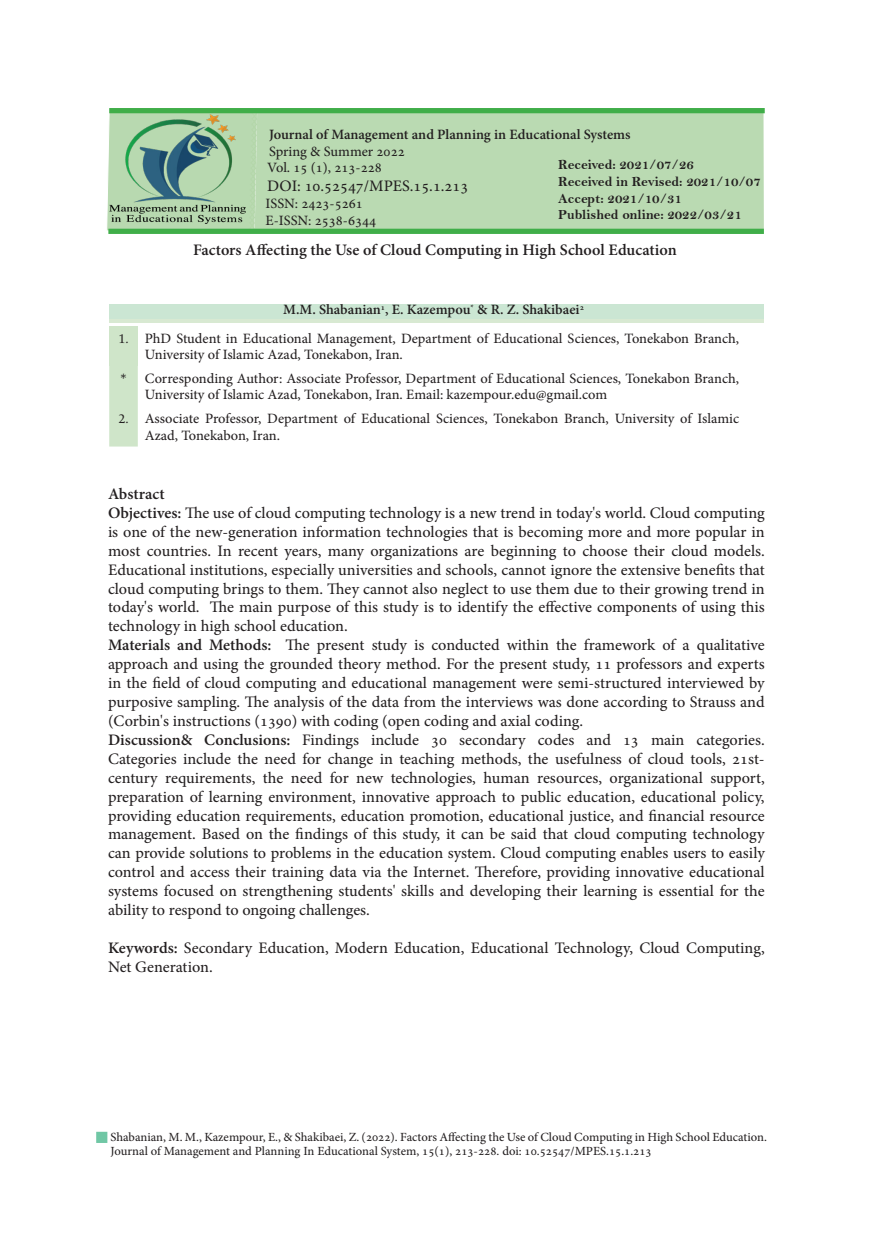
<style>
.page{position:relative;width:874px;height:1241px;background:#fff}
.page>*{position:absolute;margin:0;border:0;box-sizing:border-box;transform-origin:0 0}
.t1{font:15.75px/18.9px "Adobe Hebrew";color:#231f20}
.t2{font:700 15.75px "Adobe Hebrew";color:#231f20}
.t3{font:14px/16.8px "Adobe Hebrew";letter-spacing:-.005em;color:#231f20}
.t4{font:14px/16.8px "Bell MT Bold";color:#231f20}
.t5{font:700 14px "Adobe Hebrew";letter-spacing:-.005em;color:#231f20}
.t6{font:14px "Urdu Typesetting";color:#231f20}
.t7{font:12.25px/14.7px "Adobe Hebrew";color:#231f20}
.t8{font:700 8.22px "Adobe Hebrew";color:#231f20}
.s1{font-weight:700}
.s2{color:#fff}
</style>
<div class="page">
<div style="left:260px;top:113px;width:503px;height:116px;background:#badab2"></div>
<svg style="left:107px;top:113px;width:153px;height:118px;background:#99bd9e"></svg>
<div style="left:108px;top:229px;width:655px;height:5px;background:#40ae49"></div>
<div style="left:109px;top:108px;width:655px;height:5px;background:#40ae49"></div>
<div style="left:110px;top:304px;width:653px;height:19px;background:linear-gradient(to right,#d2e8d3,#d2e7d2)"></div>
<div style="left:110px;top:304px;width:653px;height:14px;background:#cbe6d3"></div>
<div style="left:109px;top:325px;width:29px;height:40px;background:#cfe5c9"></div>
<div style="left:109px;top:365px;width:29px;height:81px;background:#cfe5c9"></div>
<div style="left:96px;top:1131px;width:11px;height:11px;background:#70c7a5;border:2px solid #70c7a5"></div>
<p class="t5" style="left:269px;top:126px;width:363px">Journal of Management and Planning in Educational Systems</p>
<p class="t3" style="left:267px;top:143px;width:139px">Spring &amp; Summer 2022<br>Vol. 15 , (1) 213-228</p>
<p class="t1" style="left:267px;top:177px;width:202px">DOI: 10.52547/MPES.15.1.213</p>
<p class="t3" style="left:265px;top:195px;width:112px">ISSN: 2423-5261<br>-E ISSN: 2538-6344</p>
<p class="t2" style="left:193px;top:240px;width:485px">Factors Affecting the Use of Cloud Computing in High School Education</p>
<p class="t4" style="left:558px;top:156px;width:204px">Received: 2021/07/26<br>Received in Revised: 2021/10/07<br>Accept: 2021/10/31<br>Published online: 2022/03/21</p>
<p class="t6" style="left:118px;top:329px;width:12px">1.</p>
<p class="t6" style="left:120px;top:369px;width:8px">*</p>
<p class="t6" style="left:118px;top:409px;width:12px">2.</p>
<p class="t5" style="left:283px;top:301px;width:189px">M M. . Shabanian .E, Kazempou</p>
<p class="t8" style="left:470px;top:302px;width:5px">*</p>
<p class="t5" style="left:477px;top:301px;width:104px">&amp; R Z. . Shakibaei</p>
<p class="t3" style="left:145px;top:330px;width:595px">PhD Student in Educational Management, Department of Educational Sciences, Tonekabon Branch,</p>
<p class="t8" style="left:381px;top:302px;width:6px">1</p>
<p class="t8" style="left:579px;top:302px;width:6px">2</p>
<p class="t3" style="left:145px;top:342px;width:595px;line-height:24.2px">University of Islamic Azad, Tonekabon, Iran.<br>Corresponding Author: Associate Professor, Department of Educational Sciences, Tonekabon Branch,</p>
<p class="t3" style="left:145px;top:382px;width:595px;line-height:24.2px">University of Islamic Azad, Tonekabon, Iran. Email: kazempour.edu@gmail.com<br>Associate Professor, Department of Educational Sciences, Tonekabon Branch, University of Islamic</p>
<p class="t3" style="left:145px;top:426px;width:137px">Azad, Tonekabon, Iran.</p>
<p class="t2" style="left:108px;top:484px;width:58px">Abstract</p>
<p class="t1" style="left:108px;top:503px;width:658px;text-align:right"><span class="s1">Objectives:</span> The use of cloud computing technology is a new trend in today s' world. Cloud computing is one of the new-generation information technologies that is becoming more and more popular in most countries. In recent years, many organizations are beginning to choose their cloud models.<br>Educational institutions, especially universities and schools, cannot ignore the extensive benefits that cloud computing brings to them. They cannot also neglect to use them due to their growing trend in The main purpose of this study is to identify the effective components of using this</p>
<p class="t1" style="left:108px;top:598px;width:250px">today s' world.<br>technology in high school education <span class="s2">n</span>.</p>
<p class="t1" style="left:285px;top:635px;width:26px">The</p>
<p class="t1" style="left:371px;top:635px;width:37px">study</p>
<p class="t1" style="left:431px;top:635px;width:70px">conducted</p>
<p class="t1" style="left:506px;top:635px;width:44px">within</p>
<p class="t1" style="left:556px;top:635px;width:22px">the</p>
<p class="t1" style="left:583px;top:635px;width:73px">framework</p>
<p class="t1" style="left:662px;top:635px;width:14px">of</p>
<p class="t1" style="left:696px;top:635px;width:69px">qualitative</p>
<p class="t1" style="left:108px;top:635px;width:658px"><span class="s1">Materials and Methods:<br></span>approach and using the grounded theory method. For the present study, 11 professors and experts in the field of cloud computing and educational management were semi-structured interviewed by purposive sampling. The analysis of the data from the interviews was done according to Strauss and )Corbin s' instructions (1390) with coding (open coding and axial coding <span class="s2">g</span>.</p>
<p class="t1" style="left:696px;top:730px;width:70px">categories.</p>
<p class="t1" style="left:414px;top:635px;width:12px">is</p>
<p class="t1" style="left:317px;top:635px;width:49px">present</p>
<p class="t1" style="left:682px;top:635px;width:9px">a</p>
<p class="t1" style="left:302px;top:730px;width:58px">Findings</p>
<p class="t1" style="left:371px;top:730px;width:49px">include</p>
<p class="t1" style="left:459px;top:730px;width:68px">secondary</p>
<p class="t1" style="left:537px;top:730px;width:38px">codes</p>
<p class="t1" style="left:586px;top:730px;width:26px">and</p>
<p class="t2" style="left:204px;top:730px;width:88px">Conclusions:</p>
<p class="t2" style="left:108px;top:730px;width:86px">Discussion&amp;</p>
<p class="t1" style="left:650px;top:730px;width:35px">main</p>
<p class="t1" style="left:431px;top:730px;width:17px">30</p>
<p class="t1" style="left:622px;top:730px;width:17px">13</p>
<p class="t1" style="left:108px;top:749px;width:658px">Categories include the need for change in teaching methods, the usefulness of cloud tools, 21st-</p>
<p class="t1" style="left:108px;top:787px;width:658px;text-align:justify">preparation of learning environment, innovative approach to public education, educational policy, providing education requirements, education promotion, educational justice, and financial resource management. Based on the findings of this study, it can be said that cloud computing technology can provide solutions to problems in the education system. Cloud computing enables users to easily control and access their training data via the Internet. Therefore, providing innovative educational systems focused on strengthening students' skills and developing their learning is essential for the ability to respond to ongoing challenges <span class="s2">s</span>.</p>
<p class="t1" style="left:108px;top:938px;width:658px"><span class="s1">Keywords:</span> Secondary Education, Modern Education, Educational Technology, Cloud Computing,<br>Net Generation <span class="s2">n</span>.</p>
<p class="t1" style="left:263px;top:768px;width:22px">the</p>
<p class="t1" style="left:291px;top:768px;width:33px">need</p>
<p class="t1" style="left:329px;top:768px;width:20px">for</p>
<p class="t1" style="left:390px;top:768px;width:87px">technologies,</p>
<p class="t1" style="left:483px;top:768px;width:48px">human</p>
<p class="t1" style="left:609px;top:768px;width:95px">organizational</p>
<p class="t1" style="left:165px;top:768px;width:92px">requirements,</p>
<p class="t1" style="left:108px;top:768px;width:51px">century</p>
<p class="t1" style="left:710px;top:768px;width:56px">support,</p>
<p class="t1" style="left:356px;top:768px;width:28px">new</p>
<p class="t1" style="left:537px;top:768px;width:66px">resources,</p>
<p class="t7" style="left:110px;top:1129px;width:657px">Shabanian M, M. ., Kazempour E, ., &amp; Shakibaei Z, (. 2022 .) Factors Affecting the Use of Cloud Computing in High School Education.<br>Journal of Management and Planning In Educational System, 15 , )1( 213-228. doi: 10.52547/MPES.15.1.213</p>
</div>
